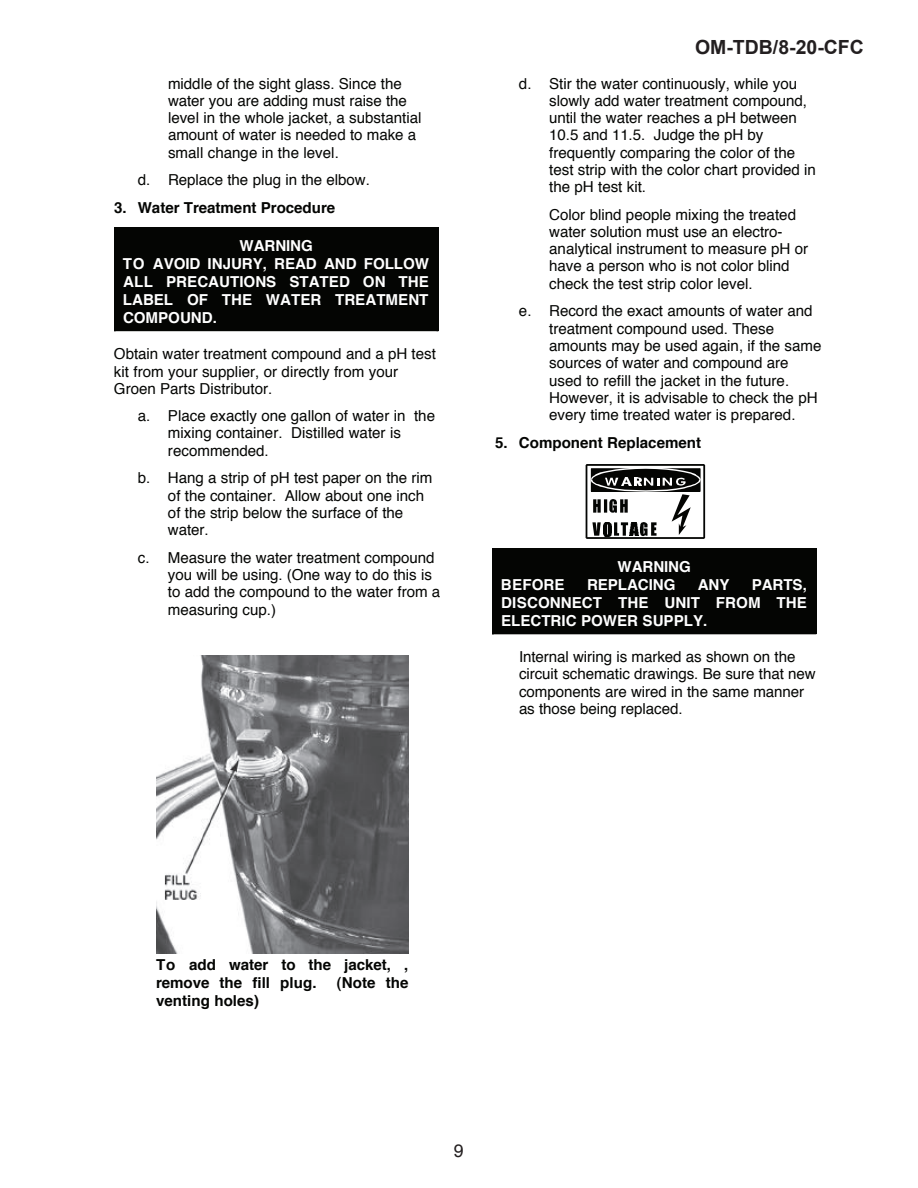
<style>
.page{position:relative;width:918px;height:1188px;background:#fff}
.page>*{position:absolute;margin:0;border:0;box-sizing:border-box;transform-origin:0 0}
.t1{font:700 24.15px "Helvetica";letter-spacing:-.005em;color:#040503}
.t2{font:700 19.5px "Arial";color:#231f20}
.t3{font:18px "Helvetica";color:#231f20}
.t4{font:15.15px/17.2px "Helvetica";color:#040503}
.t5{font:700 15.15px/18px "Helvetica";color:#fff}
.t6{font:700 15.15px/18px "Helvetica";color:#040503}
</style>
<div class="page">
<div style="left:114px;top:228px;width:324px;height:103px;background:#040503"></div>
<div style="left:492px;top:549px;width:324px;height:85px;background:#040503"></div>
<img style="left:156px;top:656px;width:253px;height:298px">
<svg style="left:586px;top:464px;width:119px;height:75px"></svg>
<h1 class="t1" style="left:608px;top:27px;width:210px">OM-TDB/8-20-CFC</h1>
<p class="t2" style="left:695px;top:36px;width:170px">OM-TDB/8-20-CFC</p>
<p class="t4" style="left:168px;top:74px;width:235px">middle of the sight glass. Since the</p>
<p class="t4" style="left:519px;top:74px;width:280px">d. Stir the water continuously, while you</p>
<p class="t4" style="left:168px;top:91px;width:240px">water you are adding must raise the</p>
<p class="t4" style="left:549px;top:91px;width:259px">slowly add water treatment compound,</p>
<p class="t4" style="left:168px;top:109px;width:255px">level in the whole jacket, a substantial</p>
<p class="t4" style="left:549px;top:109px;width:249px">until the water reaches a pH between</p>
<p class="t4" style="left:168px;top:126px;width:250px">amount of water is needed to make a</p>
<p class="t4" style="left:549px;top:126px;width:216px">10.5 and 11.5. Judge the pH by</p>
<p class="t4" style="left:168px;top:143px;width:172px">small change in the level.</p>
<p class="t4" style="left:549px;top:143px;width:248px">frequently comparing the color of the</p>
<p class="t4" style="left:138px;top:171px;width:234px">d. Replace the plug in the elbow.</p>
<p class="t6" style="left:114px;top:198px;width:223px">3. Water Treatment Procedure</p>
<p class="t5" style="left:123px;top:236px;width:308px;text-indent:117px">WARNING<br>TO AVOID INJURY, READ AND FOLLOW<br>ALL PRECAUTIONS STATED ON THE<br>LABEL OF THE WATER TREATMENT<br>COMPOUND.</p>
<p class="t4" style="left:114px;top:345px;width:323px">Obtain water treatment compound and a pH test kit from your supplier, or directly from your<br>Groen Parts Distributor.</p>
<p class="t4" style="left:168px;top:407px;width:269px;text-indent:-30px">a. Place exactly one gallon of water in the mixing container. Distilled water is recommended.</p>
<p class="t4" style="left:168px;top:469px;width:266px;text-indent:-30px">b. Hang a strip of pH test paper on the rim of the container. Allow about one inch of the strip below the surface of the water.</p>
<p class="t4" style="left:168px;top:548px;width:274px;text-indent:-30px">c. Measure the water treatment compound you will be using. (One way to do this is to add the compound to the water from a measuring cup.)</p>
<p class="t4" style="left:549px;top:161px;width:268px">test strip with the color chart provided in the pH test kit.</p>
<p class="t4" style="left:549px;top:205px;width:260px">Color blind people mixing the treated water solution must use an electro&shy;analytical instrument to measure pH or have a person who is not color blind check the test strip color level.</p>
<p class="t4" style="left:549px;top:302px;width:274px;text-indent:-30px">e. Record the exact amounts of water and treatment compound used. These amounts may be used again, if the same sources of water and compound are used to refill the jacket in the future.<br>However, it is advisable to check the pH every time treated water is prepared.</p>
<p class="t6" style="left:495px;top:433px;width:207px">5. Component Replacement</p>
<p class="t5" style="left:618px;top:557px;width:75px">WARNING</p>
<p class="t5" style="left:501px;top:575px;width:308px;text-align:justify;text-indent:251px">PARTS, DISCONNECT THE UNIT FROM THE ELECTRIC POWER SUPPLY.</p>
<p class="t4" style="left:519px;top:648px;width:298px">Internal wiring is marked as shown on the circuit schematic drawings. Be sure that new components are wired in the same manner as those being replaced.</p>
<p class="t5" style="left:501px;top:575px;width:65px">BEFORE</p>
<p class="t5" style="left:587px;top:575px;width:90px">REPLACING</p>
<p class="t5" style="left:698px;top:575px;width:33px">ANY</p>
<p class="t6" style="left:156px;top:955px;width:254px">To add water to the jacket, , remove the fill plug.</p>
<p class="t6" style="left:337px;top:973px;width:73px">(Note the</p>
<p class="t6" style="left:156px;top:991px;width:104px">venting holes)</p>
<p class="t3" style="left:454px;top:1135px;width:12px">9</p>
</div>
